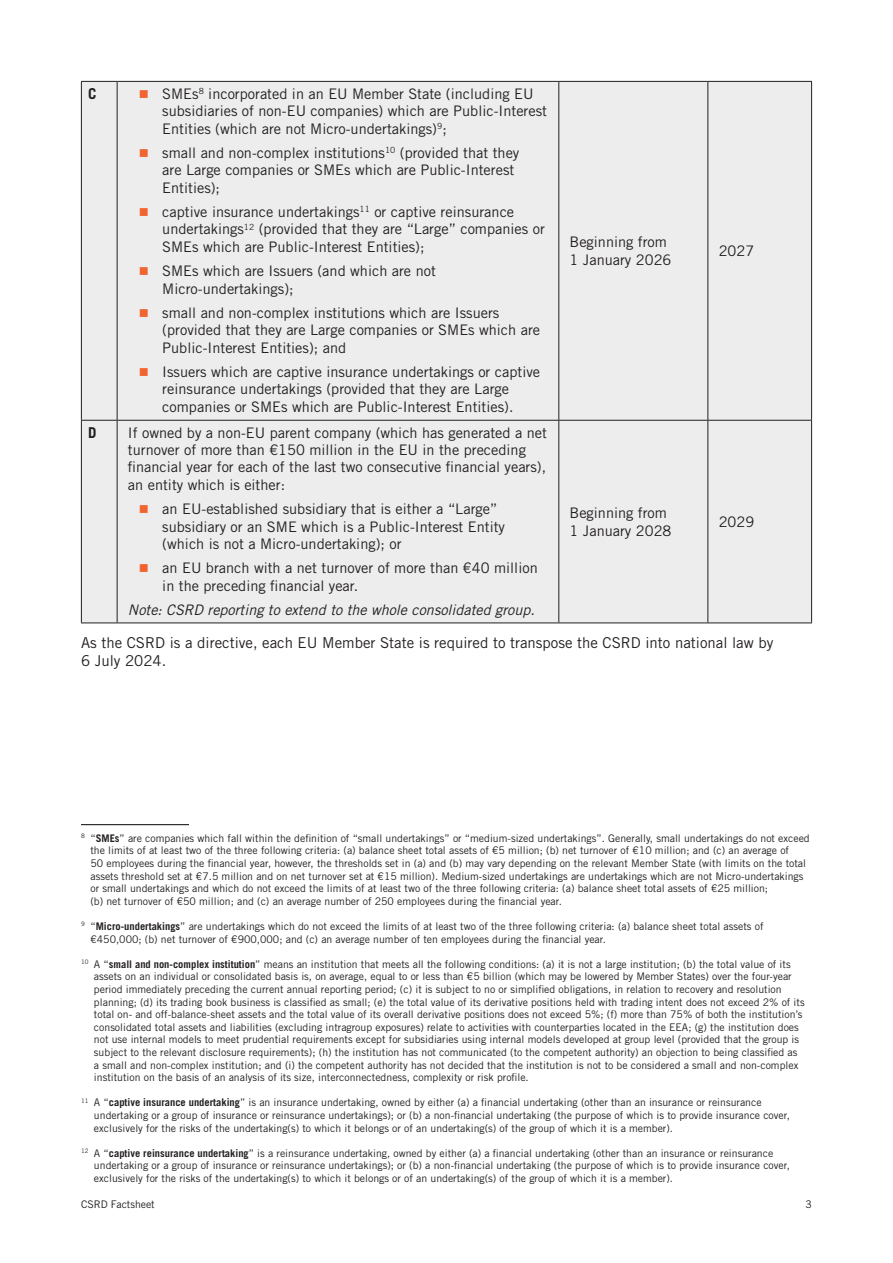
<style>
.page{position:relative;width:893px;height:1263px;background:#fff}
.page>*{position:absolute;margin:0;border:0;box-sizing:border-box;transform-origin:0 0}
.t1{font:15px/18px "Trade Gothic LT Std";color:#231f20}
.t2{font:700 15px "Trade Gothic LT Std";color:#231f20}
.List_Paragraph{font:14.55px/17.4px "Trade Gothic LT Std";color:#231f20}
.t3{font:italic 14.55px "Trade Gothic LT Std";color:#231f20}
.Foot_note_reference{font:10.5px/12.6px "Trade Gothic LT Std";color:#231f20}
.s1{color:#f2642f}
.s2{font-weight:700}
</style>
<div class="page">
<div style="left:82px;top:82px;width:729px;height:540px;background:#ededed"></div>
<hr style="left:81px;top:81px;width:36px;height:1px;background:#231f20">
<hr style="left:81px;top:82px;width:1px;height:338px;background:#231f20">
<hr style="left:117px;top:81px;width:442px;height:1px;background:#231f20">
<hr style="left:117px;top:82px;width:1px;height:338px;background:#231f20">
<hr style="left:559px;top:81px;width:149px;height:1px;background:#231f20">
<hr style="left:558px;top:82px;width:1px;height:338px;background:#231f20">
<hr style="left:708px;top:81px;width:104px;height:1px;background:#231f20">
<hr style="left:707px;top:82px;width:1px;height:338px;background:#231f20">
<hr style="left:811px;top:82px;width:1px;height:338px;background:#231f20">
<hr style="left:81px;top:420px;width:36px;height:1px;background:#231f20">
<hr style="left:81px;top:421px;width:1px;height:201px;background:#231f20">
<hr style="left:117px;top:420px;width:442px;height:1px;background:#231f20">
<hr style="left:117px;top:421px;width:1px;height:201px;background:#231f20">
<hr style="left:559px;top:420px;width:149px;height:1px;background:#231f20">
<hr style="left:558px;top:421px;width:1px;height:201px;background:#231f20">
<hr style="left:708px;top:420px;width:104px;height:1px;background:#231f20">
<hr style="left:707px;top:421px;width:1px;height:201px;background:#231f20">
<hr style="left:811px;top:421px;width:1px;height:201px;background:#231f20">
<hr style="left:81px;top:622px;width:36px;height:1px;background:#231f20">
<hr style="left:117px;top:622px;width:442px;height:1px;background:#231f20">
<hr style="left:559px;top:622px;width:149px;height:1px;background:#231f20">
<hr style="left:708px;top:622px;width:104px;height:1px;background:#231f20">
<hr style="left:81px;top:824px;width:108px;height:1px;background:#231f20">
<p class="t2" style="left:88px;top:84px;width:10px">C</p>
<p class="List_Paragraph" style="left:162px;top:85px;width:386px;text-indent:-24px"><span class="s1">■</span> SMEs<sup>8</sup> incorporated in an EU Member State (including EU subsidiaries of non-EU companies) which are Public-Interest<br>Entities (which are not Micro-undertakings)<sup>9</sup>;</p>
<p class="List_Paragraph" style="left:162px;top:144px;width:359px;text-indent:-24px"><span class="s1">■</span> small and non-complex institutions<sup>10</sup> (provided that they are Large companies or SMEs which are Public-Interest<br>Entities);</p>
<p class="List_Paragraph" style="left:162px;top:203px;width:384px;text-indent:-24px"><span class="s1">■</span> captive insurance undertakings<sup>11</sup> or captive reinsurance undertakings<sup>12</sup> (provided that they are “Large” companies or<br>SMEs which are Public-Interest Entities);</p>
<p class="List_Paragraph" style="left:162px;top:262px;width:275px;text-indent:-24px"><span class="s1">■</span> SMEs which are Issuers (and which are not<br>Micro-undertakings);</p>
<p class="List_Paragraph" style="left:162px;top:304px;width:379px;text-indent:-24px"><span class="s1">■</span> small and non-complex institutions which are Issuers (provided that they are Large companies or SMEs which are<br>Public-Interest Entities); and</p>
<p class="List_Paragraph" style="left:139px;top:363px;width:403px;text-align:center"><span class="s1">■</span> Issuers which are captive insurance undertakings or captive reinsurance undertakings (provided that they are Large companies or SMEs which are Public-Interest Entities).</p>
<p class="t2" style="left:88px;top:423px;width:10px">D</p>
<p class="List_Paragraph" style="left:128px;top:423px;width:421px">If owned by a non-EU parent company (which has generated a net turnover of more than €150 million in the EU in the preceding financial year for each of the last two consecutive financial years), an entity which is either:</p>
<p class="List_Paragraph" style="left:162px;top:500px;width:344px;text-indent:-24px"><span class="s1">■</span> an EU-established subsidiary that is either a “Large” subsidiary or an SME which is a Public-Interest Entity (which is not a Micro-undertaking); or</p>
<p class="List_Paragraph" style="left:162px;top:559px;width:377px;text-indent:-24px"><span class="s1">■</span> an EU branch with a net turnover of more than €40 million in the preceding financial year.</p>
<p class="t3" style="left:128px;top:601px;width:408px">Note: CSRD reporting to extend to the whole consolidated group.</p>
<p class="List_Paragraph" style="left:570px;top:233px;width:103px">Beginning from<br>1 January 2026</p>
<p class="List_Paragraph" style="left:719px;top:242px;width:37px">2027</p>
<p class="List_Paragraph" style="left:570px;top:504px;width:103px">Beginning from<br>1 January 2028</p>
<p class="List_Paragraph" style="left:719px;top:513px;width:37px">2029</p>
<p class="t1" style="left:81px;top:633px;width:694px">As the CSRD is a directive, each EU Member State is required to transpose the CSRD into national law by<br>6 July 2024.</p>
<p class="Foot_note_reference" style="left:90px;top:831px;width:721px;text-indent:-9px"><sup>8</sup> “<span class="s2">SMEs</span>” are companies which fall within the definition of “small undertakings” or “medium-sized undertakings”. Generally, small undertakings do not exceed the limits of at least two of the three following criteria: (a) balance sheet total assets of €5 million; (b) net turnover of €10 million; and (c) an average of<br>50 employees during the financial year, however, the thresholds set in (a) and (b) may vary depending on the relevant Member State (with limits on the total assets threshold set at €7.5 million and on net turnover set at €15 million). Medium-sized undertakings are undertakings which are not Micro-undertakings or small undertakings and which do not exceed the limits of at least two of the three following criteria: (a) balance sheet total assets of €25 million;<br>(b) net turnover of €50 million; and (c) an average number of 250 employees during the financial year.</p>
<p class="Foot_note_reference" style="left:90px;top:920px;width:675px;text-indent:-9px"><sup>9</sup> “<span class="s2">Micro-undertakings</span>” are undertakings which do not exceed the limits of at least two of the three following criteria: (a) balance sheet total assets of €450,000; (b) net turnover of €900,000; and (c) an average number of ten employees during the financial year.</p>
<p class="Foot_note_reference" style="left:94px;top:957px;width:712px;text-indent:-13px"><sup>10</sup> A “<span class="s2">small and non-complex institution</span>” means an institution that meets all the following conditions: (a) it is not a large institution; (b) the total value of its assets on an individual or consolidated basis is, on average, equal to or less than €5 billion (which may be lowered by Member States) over the four-year period immediately preceding the current annual reporting period; (c) it is subject to no or simplified obligations, in relation to recovery and resolution planning; (d) its trading book business is classified as small; (e) the total value of its derivative positions held with trading intent does not exceed 2% of its total on- and off-balance-sheet assets and the total value of its overall derivative positions does not exceed 5%; (f) more than 75% of both the institution’s consolidated total assets and liabilities (excluding intragroup exposures) relate to activities with counterparties located in the EEA; (g) the institution does not use internal models to meet prudential requirements except for subsidiaries using internal models developed at group level (provided that the group is subject to the relevant disclosure requirements); (h) the institution has not communicated (to the competent authority) an objection to being classified as a small and non-complex institution; and (i) the competent authority has not decided that the institution is not to be considered a small and non-complex institution on the basis of an analysis of its size, interconnectedness, complexity or risk profile.</p>
<p class="Foot_note_reference" style="left:94px;top:1096px;width:697px;text-indent:-13px"><sup>11</sup> A “<span class="s2">captive insurance undertaking</span>” is an insurance undertaking, owned by either (a) a financial undertaking (other than an insurance or reinsurance undertaking or a group of insurance or reinsurance undertakings); or (b) a non-financial undertaking (the purpose of which is to provide insurance cover, exclusively for the risks of the undertaking(s) to which it belongs or of an undertaking(s) of the group of which it is a member).</p>
<p class="Foot_note_reference" style="left:94px;top:1146px;width:697px;text-indent:-13px"><sup>12</sup> A “<span class="s2">captive reinsurance undertaking</span>” is a reinsurance undertaking, owned by either (a) a financial undertaking (other than an insurance or reinsurance undertaking or a group of insurance or reinsurance undertakings); or (b) a non-financial undertaking (the purpose of which is to provide insurance cover, exclusively for the risks of the undertaking(s) to which it belongs or of an undertaking(s) of the group of which it is a member).</p>
<p class="Foot_note_reference" style="left:81px;top:1197px;width:75px">CSRD Factsheet</p>
<p class="Foot_note_reference" style="left:806px;top:1197px;width:8px">3</p>
</div>
